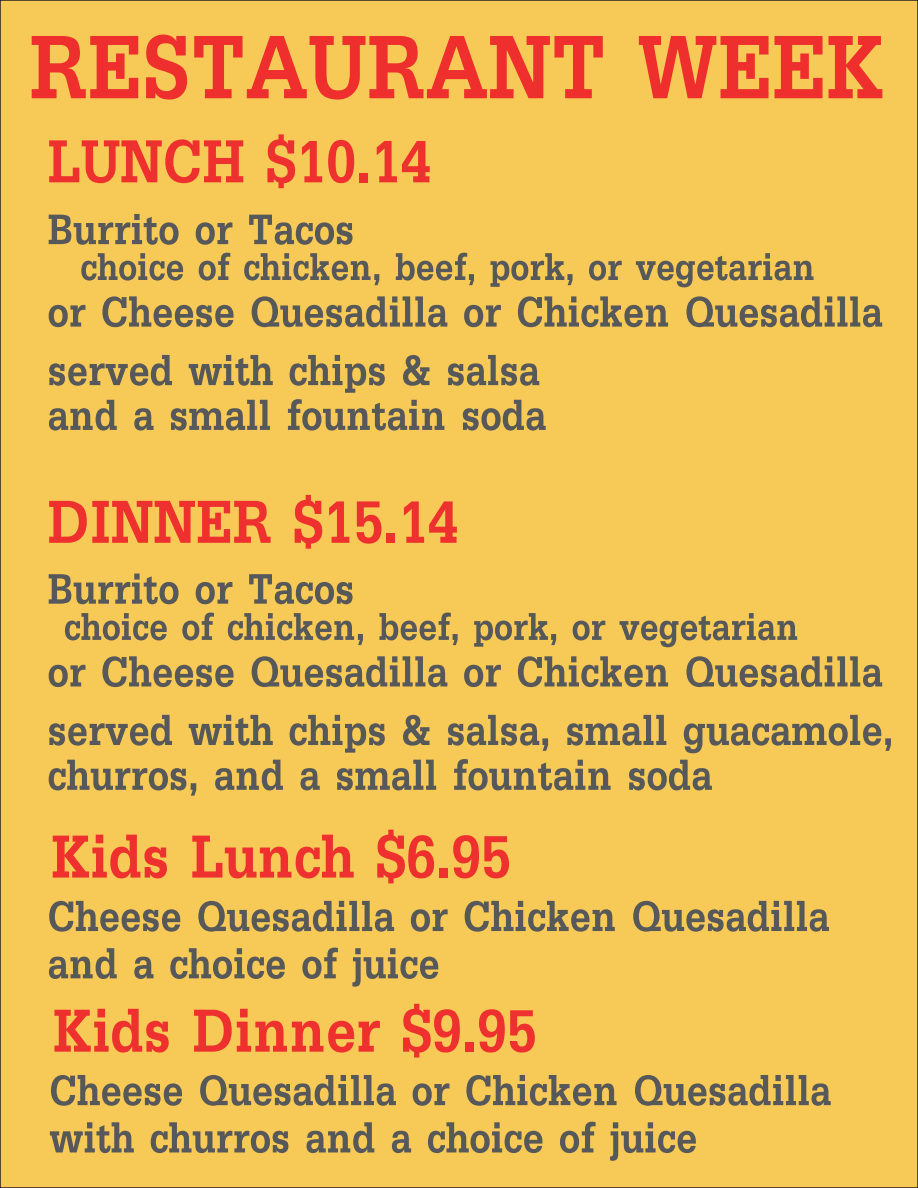
<style>
.page{position:relative;width:918px;height:1188px;background:#f7ca57}
.page>*{position:absolute;margin:0;border:0;box-sizing:border-box;transform-origin:0 0}
.t1{font:142.5px "Dillenia UPC Bold";color:#ee2f2e}
.t2{font:96px "Dillenia UPC Bold";color:#ee302f}
.t3{font:67.5px/47.2px "Dillenia UPC Bold";color:#57585a}
.t4{font:60px "Dillenia UPC Bold";color:#57585a}
</style>
<div class="page">
<h1 class="t1" style="left:29px;top:-28px;width:857px">RESTAURANT WEEK</h1>
<h2 class="t2" style="left:48px;top:97px;width:385px">LUNCH $10.14</h2>
<p class="t3" style="left:48px;top:205px;width:308px">Burrito or Tacos</p>
<p class="t4" style="left:80px;top:227px;width:736px">choice of chicken, beef, pork, or vegetarian</p>
<p class="t3" style="left:48px;top:287px;width:837px">or Cheese Quesadilla or Chicken Quesadilla</p>
<p class="t3" style="left:48px;top:346px;width:494px">served with chips &amp; salsa</p>
<p class="t3" style="left:48px;top:391px;width:500px">and a small fountain soda</p>
<h2 class="t2" style="left:48px;top:457px;width:412px">DINNER $15.14</h2>
<p class="t3" style="left:48px;top:564px;width:308px">Burrito or Tacos</p>
<p class="t4" style="left:64px;top:587px;width:736px">choice of chicken, beef, pork, or vegetarian</p>
<p class="t3" style="left:48px;top:647px;width:837px">or Cheese Quesadilla or Chicken Quesadilla</p>
<p class="t3" style="left:48px;top:706px;width:847px">served with chips &amp; salsa, small guacamole,</p>
<p class="t3" style="left:48px;top:751px;width:667px">churros, and a small fountain soda</p>
<h2 class="t2" style="left:51px;top:792px;width:461px">Kids Lunch $6.95</h2>
<p class="t3" style="left:48px;top:892px;width:784px">Cheese Quesadilla or Chicken Quesadilla and a choice of juice</p>
<h2 class="t2" style="left:53px;top:966px;width:485px">Kids Dinner $9.95</h2>
<p class="t3" style="left:49px;top:1066px;width:784px">Cheese Quesadilla or Chicken Quesadilla with churros and a choice of juice</p>
</div>
